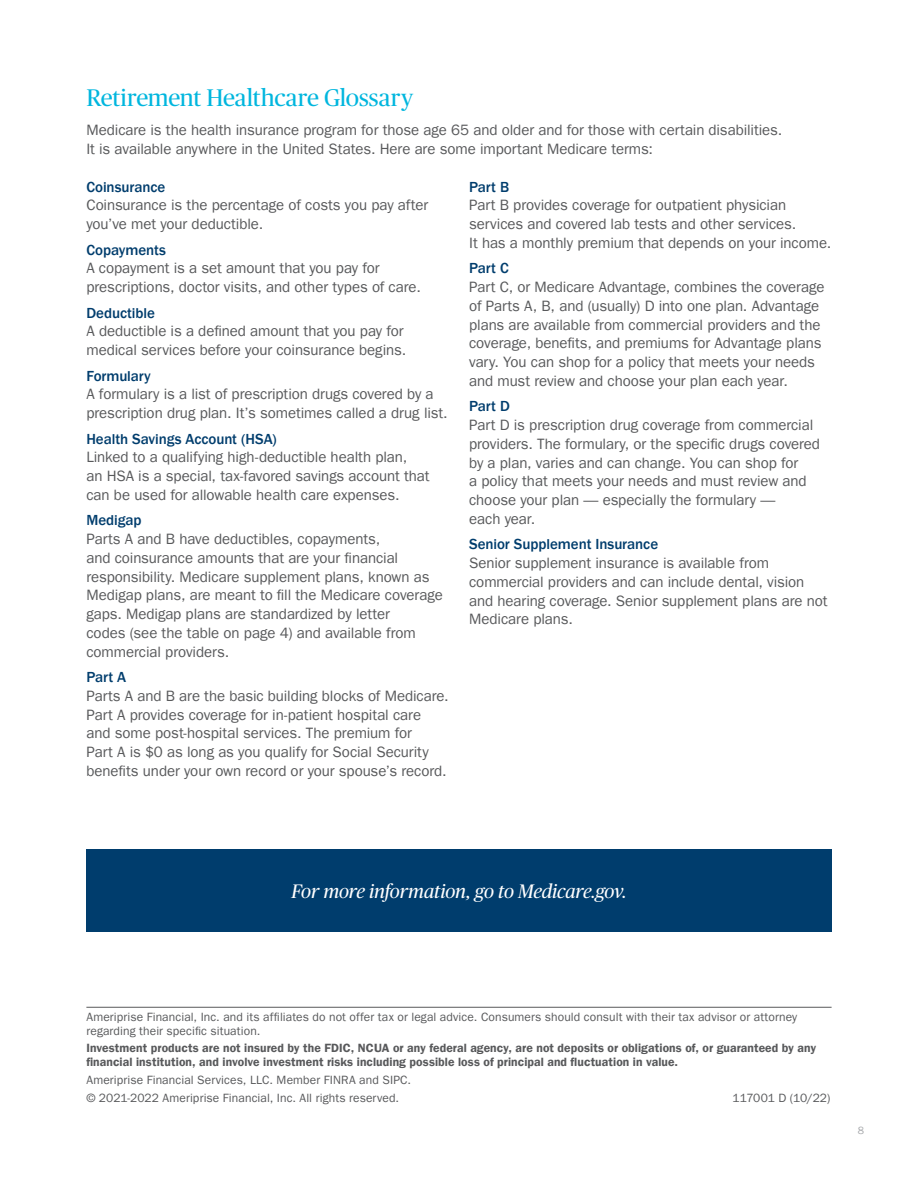
<style>
.page{position:relative;width:918px;height:1188px;background:#fff}
.page>*{position:absolute;margin:0;border:0;box-sizing:border-box;transform-origin:0 0}
.t1{font:24px "Publico Headline";letter-spacing:-.01em;color:#00b6de}
.t2{font:italic 19.5px "Publico Headline";letter-spacing:-.015em;color:#fff}
.t3{font:15px/18.8px "ITC Frank Goth For AMPF";letter-spacing:-.005em;color:#58595b}
.t4{font:500 15px "ITC Frank Goth For AMPF";letter-spacing:-.005em;color:#003d6d}
.t5{font:12px/13.5px "ITC Frank Goth For AMPF";letter-spacing:.01em;color:#58595b}
.t6{font:700 12px/13.5px "ITC Frank Goth For AMPF Dm";letter-spacing:.01em;color:#58595b}
.t7{font:10.5px "ITC Frank Goth For AMPF";color:#a7a9ac}
</style>
<div class="page">
<hr style="left:86px;top:1007px;width:746px;height:1px;background:#58595b">
<div style="left:86px;top:849px;width:746px;height:83px;background:#003d6d"></div>
<h1 class="t1" style="left:86px;top:80px;width:328px">Retirement Healthcare Glossary</h1>
<p class="t3" style="left:86px;top:121px;width:698px">Medicare is the health insurance program for those age 65 and older and for those with certain disabilities.<br>It is available anywhere in the United States. Here are some important Medicare terms:</p>
<p class="t4" style="left:86px;top:178px;width:80px">Coinsurance</p>
<p class="t3" style="left:86px;top:196px;width:343px">Coinsurance is the percentage of costs you pay after you’ve met your deductible.</p>
<p class="t4" style="left:86px;top:241px;width:81px">Copayments</p>
<p class="t3" style="left:86px;top:259px;width:336px">A copayment is a set amount that you pay for prescriptions, doctor visits, and other types of care.</p>
<p class="t4" style="left:86px;top:304px;width:70px">Deductible</p>
<p class="t3" style="left:86px;top:322px;width:321px">A deductible is a defined amount that you pay for medical services before your coinsurance begins.</p>
<p class="t4" style="left:86px;top:367px;width:66px">Formulary</p>
<p class="t3" style="left:86px;top:385px;width:363px">A formulary is a list of prescription drugs covered by a prescription drug plan. It’s sometimes called a drug list.</p>
<p class="t4" style="left:86px;top:430px;width:192px">Health Savings Account (HSA)</p>
<p class="t3" style="left:86px;top:448px;width:345px">Linked to a qualifying high-deductible health plan,<br>an HSA is a special, tax-favored savings account that can be used for allowable health care expenses.</p>
<p class="t4" style="left:86px;top:512px;width:57px">Medigap</p>
<p class="t3" style="left:86px;top:530px;width:358px">Parts A and B have deductibles, copayments,<br>and coinsurance amounts that are your financial responsibility. Medicare supplement plans, known as Medigap plans, are meant to fill the Medicare coverage gaps. Medigap plans are standardized by letter<br>codes (see the table on page 4) and available from commercial providers.</p>
<p class="t4" style="left:86px;top:669px;width:41px">Part A</p>
<p class="t3" style="left:86px;top:687px;width:364px">Parts A and B are the basic building blocks of Medicare.<br>Part A provides coverage for in-patient hospital care and some post-hospital services. The premium for<br>Part A is $0 as long as you qualify for Social Security benefits under your own record or your spouse’s record.</p>
<p class="t4" style="left:469px;top:178px;width:42px">Part B</p>
<p class="t3" style="left:469px;top:196px;width:364px">Part B provides coverage for outpatient physician services and covered lab tests and other services.<br>It has a monthly premium that depends on your income.</p>
<p class="t4" style="left:469px;top:260px;width:41px">Part C</p>
<p class="t3" style="left:469px;top:278px;width:357px">Part C, or Medicare Advantage, combines the coverage of Parts A, B, and (usually) D into one plan. Advantage plans are available from commercial providers and the coverage, benefits, and premiums for Advantage plans vary. You can shop for a policy that meets your needs and must review and choose your plan each year.</p>
<p class="t4" style="left:469px;top:398px;width:42px">Part D</p>
<p class="t3" style="left:469px;top:416px;width:352px">Part D is prescription drug coverage from commercial providers. The formulary, or the specific drugs covered by a plan, varies and can change. You can shop for<br>a policy that meets your needs and must review and choose your plan — especially the formulary —<br>each year.</p>
<p class="t4" style="left:469px;top:536px;width:191px">Senior Supplement Insurance</p>
<p class="t3" style="left:469px;top:554px;width:360px">Senior supplement insurance is available from commercial providers and can include dental, vision and hearing coverage. Senior supplement plans are not Medicare plans.</p>
<h2 class="t2" style="left:291px;top:877px;width:337px">For more information, go to Medicare.gov.</h2>
<p class="t5" style="left:86px;top:1010px;width:712px">Ameriprise Financial, Inc. and its affiliates do not offer tax or legal advice. Consumers should consult with their tax advisor or attorney regarding their specific situation.</p>
<p class="t6" style="left:86px;top:1042px;width:731px">Investment products are not insured by the FDIC, NCUA or any federal agency, are not deposits or obligations of, or guaranteed by any financial institution, and involve investment risks including possible loss of principal and fluctuation in value.</p>
<p class="t5" style="left:86px;top:1071px;width:326px;line-height:17.9px">Ameriprise Financial Services, LLC. Member FINRA and SIPC. © 2021-2022 Ameriprise Financial, Inc. All rights reserved.</p>
<p class="t5" style="left:733px;top:1091px;width:99px">117001 D (10/22)</p>
<p class="t7" style="left:858px;top:1124px;width:8px">8</p>
</div>
